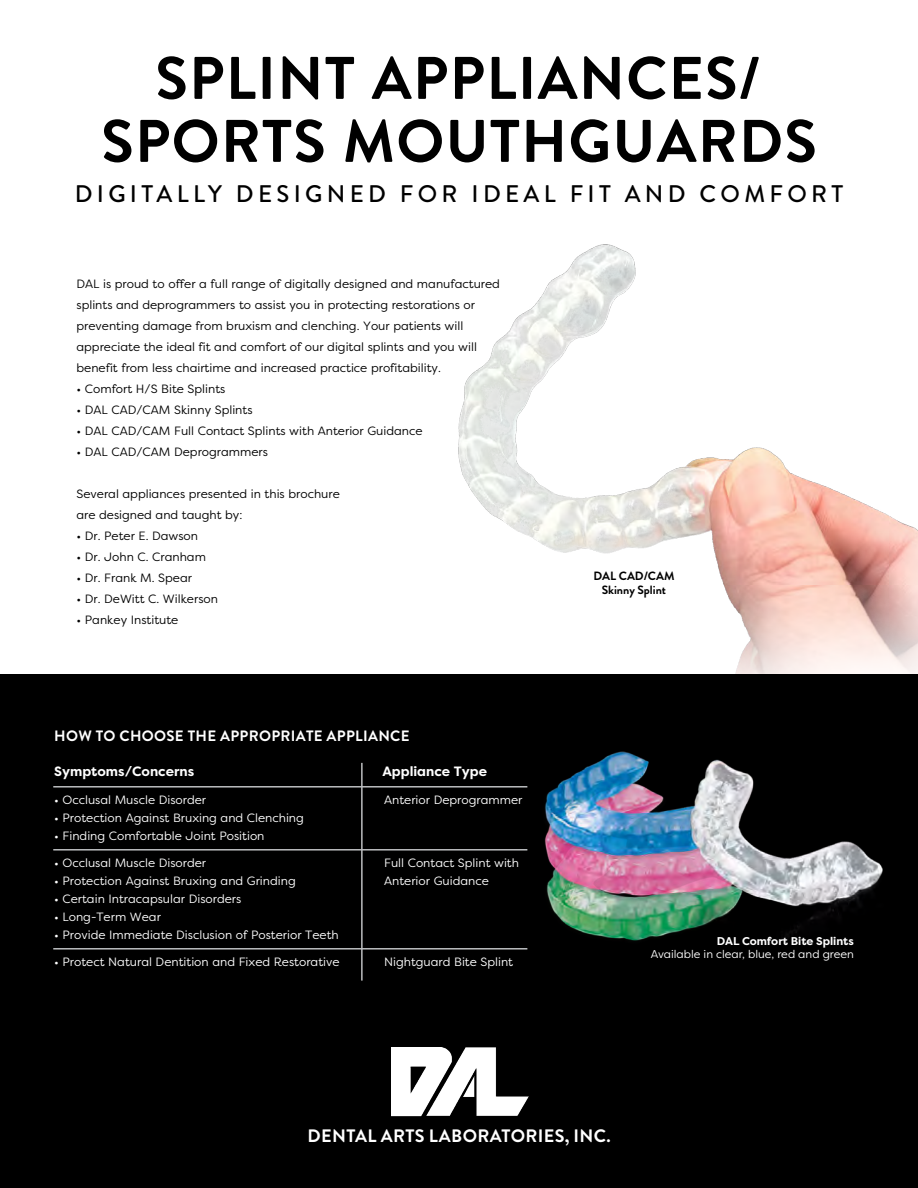
<style>
.page{position:relative;width:918px;height:1188px;background:#fff}
.page>*{position:absolute;margin:0;border:0;box-sizing:border-box;transform-origin:0 0}
.t1{font:700 60px "Brandon Grotesque";letter-spacing:.02em;color:#000}
.t2{font:500 24px "Brandon Grotesque";letter-spacing:.18em;color:#000}
.t3{font:700 18px "Brandon Grotesque";letter-spacing:.02em;color:#fff}
.t4{font:700 15px "Brandon Grotesque";letter-spacing:.02em;color:#fff}
.t5{font:700 13.5px "Filson Pro";color:#fff}
.t6{font:12px "Filson Pro";color:#000}
.t7{font:12px "Filson Pro";color:#fff}
.t8{font:700 12px "Brandon Grotesque";color:#000}
.t9{font:11.25px "Filson Pro";color:#fff}
.t10{font:700 11.25px "Filson Pro";color:#fff}
</style>
<div class="page">
<img style="left:338px;top:244px;width:580px;height:431px">
<div style="left:0;top:675px;width:918px;height:513px;background:#000"></div>
<img style="left:527px;top:751px;width:356px;height:199px">
<img style="left:392px;top:1047px;width:137px;height:70px">
<hr style="left:361px;top:763px;width:2px;height:218px;background:#bcbec0">
<hr style="left:53px;top:786px;width:474px;height:2px;background:#bcbec0">
<hr style="left:53px;top:849px;width:474px;height:2px;background:#bcbec0">
<hr style="left:53px;top:948px;width:474px;height:2px;background:#bcbec0">
<p class="t1" style="left:155px;top:36px;width:606px">SPLINT APPLIANCES/</p>
<p class="t1" style="left:101px;top:99px;width:717px">SPORTS MOUTHGUARDS</p>
<p class="t2" style="left:75px;top:177px;width:770px">DIGITALLY DESIGNED FOR IDEAL FIT AND COMFORT</p>
<p class="t6" style="left:76px;top:276px;width:425px">DAL is proud to offer a full range of digitally designed and manufactured</p>
<p class="t6" style="left:76px;top:297px;width:400px">splints and deprogrammers to assist you in protecting restorations or</p>
<p class="t6" style="left:76px;top:318px;width:388px">preventing damage from bruxism and clenching. Your patients will</p>
<p class="t6" style="left:76px;top:339px;width:402px">appreciate the ideal fit and comfort of our digital splints and you will</p>
<p class="t6" style="left:76px;top:360px;width:366px">benefit from less chairtime and increased practice profitability.</p>
<p class="t6" style="left:76px;top:381px;width:150px">• Comfort H/S Bite Splints</p>
<p class="t6" style="left:76px;top:402px;width:178px">• DAL CAD/CAM Skinny Splints</p>
<p class="t6" style="left:76px;top:423px;width:348px">• DAL CAD/CAM Full Contact Splints with Anterior Guidance</p>
<p class="t6" style="left:76px;top:444px;width:193px">• DAL CAD/CAM Deprogrammers</p>
<p class="t6" style="left:76px;top:486px;width:265px">Several appliances presented in this brochure</p>
<p class="t6" style="left:76px;top:507px;width:167px">are designed and taught by:</p>
<p class="t6" style="left:76px;top:528px;width:123px">• Dr. Peter E. Dawson</p>
<p class="t6" style="left:76px;top:549px;width:131px">• Dr. John C. Cranham</p>
<p class="t6" style="left:76px;top:570px;width:117px">• Dr. Frank M. Spear</p>
<p class="t6" style="left:76px;top:591px;width:143px">• Dr. DeWitt C. Wilkerson</p>
<p class="t6" style="left:76px;top:612px;width:103px">• Pankey Institute</p>
<p class="t4" style="left:54px;top:726px;width:357px">HOW TO CHOOSE THE APPROPRIATE APPLIANCE</p>
<p class="t5" style="left:54px;top:762px;width:142px">Symptoms/Concerns</p>
<p class="t5" style="left:382px;top:762px;width:106px">Appliance Type</p>
<p class="t7" style="left:54px;top:792px;width:154px">• Occlusal Muscle Disorder</p>
<p class="t7" style="left:384px;top:792px;width:140px">Anterior Deprogrammer</p>
<p class="t7" style="left:54px;top:810px;width:251px">• Protection Against Bruxing and Clenching</p>
<p class="t7" style="left:54px;top:828px;width:212px">• Finding Comfortable Joint Position</p>
<p class="t7" style="left:54px;top:855px;width:154px">• Occlusal Muscle Disorder</p>
<p class="t7" style="left:384px;top:855px;width:136px">Full Contact Splint with</p>
<p class="t7" style="left:54px;top:873px;width:243px">• Protection Against Bruxing and Grinding</p>
<p class="t7" style="left:384px;top:873px;width:106px">Anterior Guidance</p>
<p class="t7" style="left:54px;top:891px;width:189px">• Certain Intracapsular Disorders</p>
<p class="t7" style="left:54px;top:909px;width:108px">• Long-Term Wear</p>
<p class="t7" style="left:54px;top:927px;width:286px">• Provide Immediate Disclusion of Posterior Teeth</p>
<p class="t7" style="left:54px;top:954px;width:287px">• Protect Natural Dentition and Fixed Restorative</p>
<p class="t7" style="left:384px;top:954px;width:131px">Nightguard Bite Splint</p>
<p class="t8" style="left:593px;top:567px;width:83px">DAL CAD/CAM</p>
<p class="t8" style="left:602px;top:582px;width:66px">Skinny Splint</p>
<p class="t10" style="left:717px;top:934px;width:138px">DAL Comfort Bite Splints</p>
<p class="t9" style="left:651px;top:947px;width:205px">Available in clear, blue, red and green</p>
<p class="t3" style="left:308px;top:1123px;width:305px">DENTAL ARTS LABORATORIES, INC.</p>
</div>
